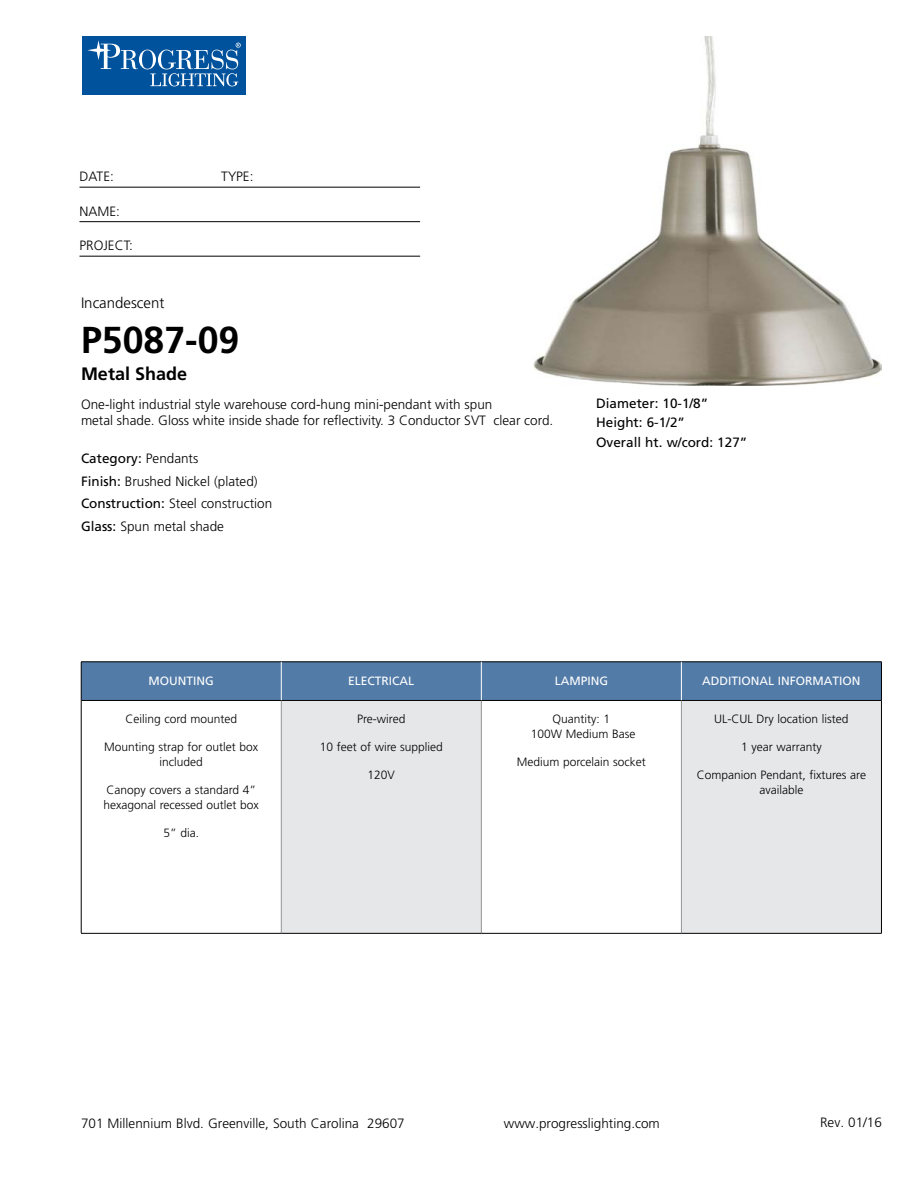
<style>
.page{position:relative;width:918px;height:1188px;background:#fff}
.page>*{position:absolute;margin:0;border:0;box-sizing:border-box;transform-origin:0 0}
.t1{font:700 37.5px "Frutiger";color:#000}
.t2{font:700 18px "Frutiger";color:#000}
.t3{font:300 15px "Frutiger";color:#000}
.t4{font:300 13.5px/22.5px "Frutiger";color:#000}
.t5{font:13.5px/19.5px "Frutiger";color:#000}
.t6{font:300 12px/15px "Frutiger";color:#000;text-align:center}
.t7{font:12px "Frutiger";color:#fff}
.s1{font-weight:400}
</style>
<div class="page">
<div style="left:82px;top:36px;width:164px;height:59px;background:#00529c"></div>
<svg style="left:139px;top:50px;width:17px;height:19px"></svg>
<div style="left:142px;top:50px;width:11px;height:19px;background:#00529c;border-radius:50%"></div>
<svg style="left:87px;top:40px;width:51px;height:29px"></svg>
<svg style="left:150px;top:43px;width:91px;height:43px"></svg>
<hr style="left:80px;top:187px;width:340px;height:1px;background:#000">
<hr style="left:80px;top:221px;width:340px;height:1px;background:#000">
<hr style="left:80px;top:256px;width:340px;height:1px;background:#000">
<div style="left:82px;top:663px;width:799px;height:37px;background:#527ba8"></div>
<div style="left:281px;top:700px;width:200px;height:233px;background:#e6e7e8"></div>
<div style="left:681px;top:700px;width:200px;height:233px;background:#e6e7e8"></div>
<hr style="left:281px;top:701px;width:1px;height:232px;background:#939598">
<hr style="left:481px;top:701px;width:1px;height:232px;background:#939598">
<hr style="left:681px;top:701px;width:1px;height:232px;background:#939598">
<hr style="left:81px;top:700px;width:200px;height:1px;background:#000">
<hr style="left:281px;top:700px;width:200px;height:1px;background:#000">
<hr style="left:481px;top:700px;width:200px;height:1px;background:#000">
<hr style="left:681px;top:700px;width:200px;height:1px;background:#000">
<hr style="left:81px;top:933px;width:200px;height:1px;background:#000">
<hr style="left:281px;top:933px;width:200px;height:1px;background:#000">
<hr style="left:481px;top:933px;width:200px;height:1px;background:#000">
<hr style="left:681px;top:933px;width:201px;height:1px;background:#000">
<hr style="left:81px;top:662px;width:200px;height:1px;background:#000">
<hr style="left:81px;top:662px;width:1px;height:38px;background:#000">
<hr style="left:281px;top:662px;width:200px;height:1px;background:#000">
<hr style="left:481px;top:662px;width:200px;height:1px;background:#000">
<hr style="left:681px;top:662px;width:201px;height:1px;background:#000">
<hr style="left:881px;top:662px;width:1px;height:38px;background:#000">
<hr style="left:81px;top:700px;width:1px;height:233px;background:#000">
<hr style="left:881px;top:700px;width:1px;height:233px;background:#000">
<hr style="left:281px;top:662px;width:1px;height:38px;background:#fff">
<hr style="left:681px;top:662px;width:1px;height:38px;background:#fff">
<hr style="left:481px;top:662px;width:1px;height:38px;background:#fff">
<img style="left:533px;top:36px;width:349px;height:349px">
<p class="t4" style="left:80px;top:166px;width:36px">DATE:</p>
<p class="t4" style="left:221px;top:166px;width:34px">TYPE:</p>
<p class="t4" style="left:80px;top:201px;width:42px">NAME:</p>
<p class="t4" style="left:80px;top:235px;width:55px">PROJECT:</p>
<p class="t3" style="left:81px;top:297px;width:85px">Incandescent</p>
<h1 class="t1" style="left:81px;top:318px;width:160px">P5087-09</h1>
<h2 class="t2" style="left:81px;top:364px;width:108px">Metal Shade</h2>
<p class="t4" style="left:81px;top:397px;width:474px;line-height:16.2px">One-light industrial style warehouse cord-hung mini-pendant with spun<br>metal shade. Gloss white inside shade for reflectivity. 3 Conductor SVT clear cord.</p>
<p class="t4" style="left:81px;top:449px;width:193px"><span class="s1">Category:</span> Pendants<br><span class="s1">Finish:</span> Brushed Nickel (plated)<br><span class="s1">Construction:</span> Steel construction<br><span class="s1">Glass:</span> Spun metal shade</p>
<p class="t5" style="left:596px;top:395px;width:153px">Diameter: 10-1/8”<br>Height: 6-1/2”<br>Overall ht. w/cord: 127”</p>
<p class="t7" style="left:149px;top:676px;width:67px">MOUNTING</p>
<p class="t7" style="left:348px;top:676px;width:68px">ELECTRICAL</p>
<p class="t7" style="left:555px;top:676px;width:55px">LAMPING</p>
<p class="t7" style="left:702px;top:676px;width:160px">ADDITIONAL INFORMATION</p>
<p class="t6" style="left:125px;top:713px;width:113px">Ceiling cord mounted</p>
<p class="t6" style="left:104px;top:740px;width:156px">Mounting strap for outlet box included</p>
<p class="t6" style="left:104px;top:783px;width:157px;text-align:left">Canopy covers a standard 4” hexagonal recessed outlet box</p>
<p class="t6" style="left:163px;top:826px;width:37px">5” dia.</p>
<p class="t6" style="left:357px;top:713px;width:50px">Pre-wired</p>
<p class="t6" style="left:320px;top:740px;width:125px">10 feet of wire supplied</p>
<p class="t6" style="left:368px;top:768px;width:29px">120V</p>
<p class="t6" style="left:714px;top:713px;width:136px">UL-CUL Dry location listed</p>
<p class="t6" style="left:741px;top:740px;width:82px">1 year warranty</p>
<p class="t6" style="left:697px;top:768px;width:171px">Companion Pendant, fixtures are available</p>
<p class="t6" style="left:531px;top:713px;width:106px">Quantity: 1<br>100W Medium Base</p>
<p class="t6" style="left:517px;top:755px;width:131px">Medium porcelain socket</p>
<p class="t4" style="left:81px;top:1113px;width:325px">701 Millennium Blvd. Greenville, South Carolina 29607</p>
<p class="t4" style="left:504px;top:1113px;width:158px">www.progresslighting.com</p>
<p class="t4" style="left:820px;top:1112px;width:63px">Rev. 01/16</p>
</div>
